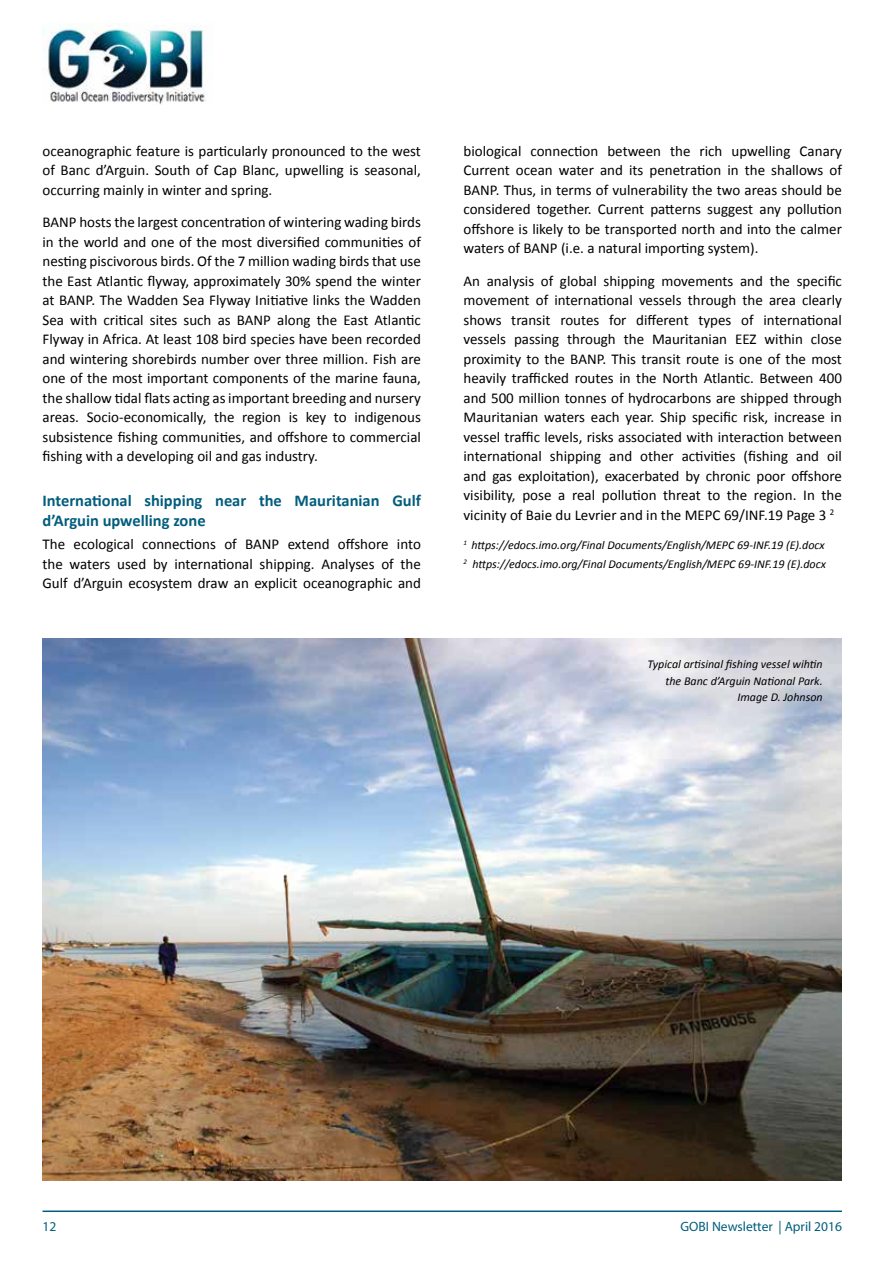
<style>
.page{position:relative;width:893px;height:1263px;background:#fff}
.page>*{position:absolute;margin:0;border:0;box-sizing:border-box;transform-origin:0 0}
.t1{font:700 16.5px/19.5px "Calibri";color:#025d7d}
.t2{font:15px/19.5px "Calibri";color:#000;text-align:justify}
.t3{font:13.5px "Myriad Pro";color:#025d7d}
.t4{font:italic 12px/16.5px "Calibri";color:#000}
</style>
<div class="page">
<img style="left:43px;top:23px;width:162px;height:81px">
<hr style="left:43px;top:1210px;width:799px;height:2px;background:#025d7d">
<img style="left:43px;top:639px;width:799px;height:542px">
<p class="t2" style="left:43px;top:141px;width:380px">oceanographic feature is particularly pronounced to the west of Banc d’Arguin. South of Cap Blanc, upwelling is seasonal, occurring mainly in winter and spring.</p>
<p class="t2" style="left:43px;top:212px;width:380px">BANP hosts the largest concentration of wintering wading birds in the world and one of the most diversified communities of nesting piscivorous birds. Of the 7 million wading birds that use the East Atlantic flyway, approximately 30% spend the winter at BANP. The Wadden Sea Flyway Initiative links the Wadden Sea with critical sites such as BANP along the East Atlantic Flyway in Africa. At least 108 bird species have been recorded and wintering shorebirds number over three million. Fish are one of the most important components of the marine fauna, the shallow tidal flats acting as important breeding and nursery areas. Socio-economically, the region is key to indigenous subsistence fishing communities, and offshore to commercial fishing with a developing oil and gas industry.</p>
<p class="t1" style="left:43px;top:491px;width:380px">International shipping near the Mauritanian Gulf d’Arguin upwelling zone</p>
<p class="t2" style="left:43px;top:535px;width:380px">The ecological connections of BANP extend offshore into the waters used by international shipping. Analyses of the Gulf d’Arguin ecosystem draw an explicit oceanographic and</p>
<p class="t2" style="left:463px;top:141px;width:380px">biological connection between the rich upwelling Canary Current ocean water and its penetration in the shallows of BANP. Thus, in terms of vulnerability the two areas should be considered together. Current patterns suggest any pollution offshore is likely to be transported north and into the calmer waters of BANP (i.e. a natural importing system).</p>
<p class="t2" style="left:463px;top:271px;width:380px">An analysis of global shipping movements and the specific movement of international vessels through the area clearly shows transit routes for different types of international vessels passing through the Mauritanian EEZ within close proximity to the BANP. This transit route is one of the most heavily trafficked routes in the North Atlantic. Between 400 and 500 million tonnes of hydrocarbons are shipped through Mauritanian waters each year. Ship specific risk, increase in vessel traffic levels, risks associated with interaction between international shipping and other activities (fishing and oil and gas exploitation), exacerbated by chronic poor offshore visibility, pose a real pollution threat to the region. In the vicinity of Baie du Levrier and in the MEPC 69/INF.19 Page 3 <sup>2</sup></p>
<p class="t4" style="left:463px;top:535px;width:364px;line-height:19.5px"><sup>1</sup> https://edocs.imo.org/Final Documents/English/MEPC 69-INF.19 (E).docx<br><sup>2</sup> https://edocs.imo.org/Final Documents/English/MEPC 69-INF.19 (E).docx</p>
<p class="t4" style="left:648px;top:655px;width:177px;text-align:right">Typical artisinal fishing vessel wihtin the Banc d’Arguin National Park.<br>Image D. Johnson</p>
<p class="t3" style="left:43px;top:1218px;width:15px">12</p>
<p class="t3" style="left:681px;top:1218px;width:163px">GOBI Newsletter | April 2016</p>
</div>
